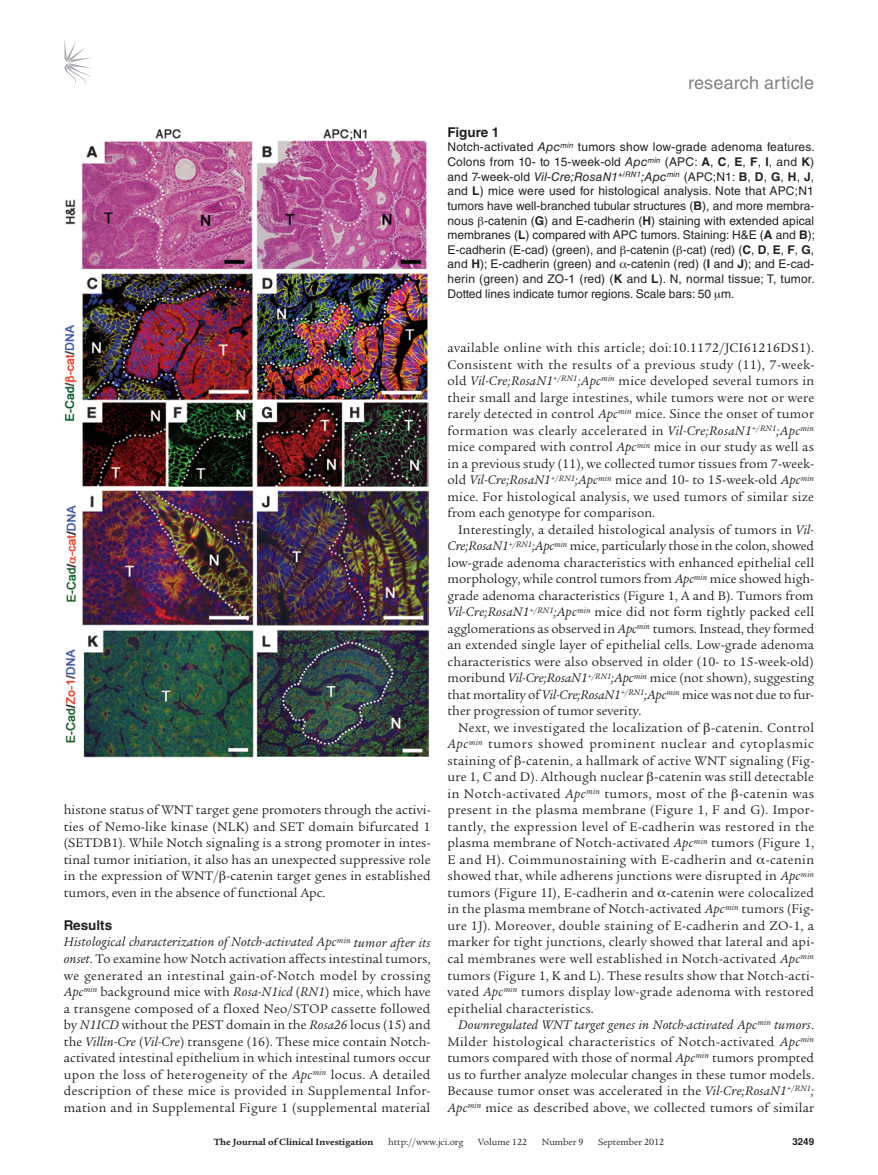
<style>
.page{position:relative;width:878px;height:1175px;background:#fff}
.page>*{position:absolute;margin:0;border:0;box-sizing:border-box;transform-origin:0 0}
.t1{font:18px "Helvetica LT Std";letter-spacing:.01em;color:#808285}
.t2{font:13.5px/16.5px "Legacy Serif Std";letter-spacing:.02em;color:#231f20;text-align:justify}
.t3{font:700 13.5px "Helvetica LT Std";color:#231f20}
.t4{font:12px/14.7px "Helvetica LT Std";color:#231f20;text-align:justify}
.t5{font:9.75px "Legacy Serif Std";color:#231f20}
.t6{font:700 9.75px "Legacy Serif Std";color:#231f20}
.t7{font:700 9.75px "Helvetica LT Std";color:#231f20}
.s1{font-style:italic}
.s2{font-weight:700}
</style>
<div class="page">
<svg style="left:64px;top:40px;width:27px;height:45px"></svg>
<img style="left:64px;top:129px;width:364px;height:629px">
<h1 class="t1" style="left:688px;top:73px;width:127px">research article</h1>
<p class="t3" style="left:447px;top:124px;width:53px">Figure 1</p>
<p class="t4" style="left:447px;top:140px;width:369px">Notch-activated <span class="s1">Apc</span><sup>min</sup> tumors show low-grade adenoma features.<br>Colons from 10- to 15-week-old <span class="s1">Apc</span><sup>min</sup> (APC: <span class="s2">A</span>, <span class="s2">C</span>, <span class="s2">E</span>, <span class="s2">F</span>, <span class="s2">I</span>, and <span class="s2">K</span>) and 7-week-old <span class="s1">Vil-Cre;RosaN1</span><sup>+/RN1</sup><span class="s1">;Apc</span><sup>min</sup> (APC;N1: <span class="s2">B</span>, <span class="s2">D</span>, <span class="s2">G</span>, <span class="s2">H</span>, <span class="s2">J</span>, and <span class="s2">L</span>) mice were used for histological analysis. Note that APC;N1 tumors have well-branched tubular structures (<span class="s2">B</span>), and more membra&shy;nous -catenin (<span class="s2">G</span>) and E-cadherin (<span class="s2">H</span>) staining with extended apical membranes (<span class="s2">L</span>) compared with APC tumors. Staining: H&amp;E (<span class="s2">A</span> and <span class="s2">B</span>); E-cadherin (E-cad) (green), and -catenin ( -cat) (red) (<span class="s2">C</span>, <span class="s2">D</span>, <span class="s2">E</span>, <span class="s2">F</span>, <span class="s2">G</span>, and <span class="s2">H</span>); E-cadherin (green) and -catenin (red) (<span class="s2">I</span> and <span class="s2">J</span>); and E-cad&shy;herin (green) and ZO-1 (red) (<span class="s2">K</span> and <span class="s2">L</span>). N, normal tissue; T, tumor.<br>Dotted lines indicate tumor regions. Scale bars: 50 m.</p>
<p class="t2" style="left:64px;top:802px;width:368px">histone status of WNT target gene promoters through the activi&shy;ties of Nemo-like kinase (NLK) and SET domain bifurcated 1 (SETDB1). While Notch signaling is a strong promoter in intes&shy;tinal tumor initiation, it also has an unexpected suppressive role in the expression of WNT/ -catenin target genes in established tumors, even in the absence of functional Apc.</p>
<p class="t3" style="left:64px;top:917px;width:50px">Results</p>
<p class="t2" style="left:64px;top:934px;width:368px"><span class="s1">Histological characterization of Notch-activated Apc</span><sup>min</sup> <span class="s1">tumor after its onset</span>. To examine how Notch activation affects intestinal tumors, we generated an intestinal gain-of-Notch model by crossing <span class="s1">Apc</span><sup>min</sup> background mice with <span class="s1">Rosa-N1icd</span> (<span class="s1">RN1</span>) mice, which have a transgene composed of a floxed Neo/STOP cassette followed by <span class="s1">N1ICD</span> without the PEST domain in the <span class="s1">Rosa26</span> locus (15) and the <span class="s1">Villin-Cre</span> (<span class="s1">Vil-Cre</span>) transgene (16). These mice contain Notch&shy;activated intestinal epithelium in which intestinal tumors occur upon the loss of heterogeneity of the <span class="s1">Apc</span><sup>min</sup> locus. A detailed description of these mice is provided in Supplemental Infor&shy;mation and in Supplemental Figure 1 (supplemental material</p>
<p class="t2" style="left:447px;top:340px;width:368px">available online with this article; doi:10.1172/JCI61216DS1).<br>Consistent with the results of a previous study (11), 7-week&shy;old <span class="s1">Vil-Cre;RosaN1</span><sup>+/RN1</sup><span class="s1">;Apc</span><sup>min</sup> mice developed several tumors in their small and large intestines, while tumors were not or were rarely detected in control <span class="s1">Apc</span><sup>min</sup> mice. Since the onset of tumor formation was clearly accelerated in <span class="s1">Vil-Cre;RosaN1</span><sup>+/RN1</sup><span class="s1">;Apc</span><sup>min </sup>mice compared with control <span class="s1">Apc</span><sup>min</sup> mice in our study as well as in a previous study (11), we collected tumor tissues from 7-week&shy;old <span class="s1">Vil-Cre;RosaN1</span><sup>+/RN1</sup><span class="s1">;Apc</span><sup>min</sup> mice and 10- to 15-week-old <span class="s1">Apc</span><sup>min </sup>mice. For histological analysis, we used tumors of similar size from each genotype for comparison.</p>
<p class="t2" style="left:447px;top:521px;width:368px;text-indent:11px">Interestingly, a detailed histological analysis of tumors in <span class="s1">Vil-Cre;RosaN1</span><sup>+/RN1</sup><span class="s1">;Apc</span><sup>min</sup> mice, particularly those in the colon, showed low-grade adenoma characteristics with enhanced epithelial cell morphology, while control tumors from <span class="s1">Apc</span><sup>min</sup> mice showed high&shy;grade adenoma characteristics (Figure 1, A and B). Tumors from <span class="s1">Vil-Cre;RosaN1</span><sup>+/RN1</sup><span class="s1">;Apc</span><sup>min</sup> mice did not form tightly packed cell agglomerations as observed in <span class="s1">Apc</span><sup>min</sup> tumors. Instead, they formed an extended single layer of epithelial cells. Low-grade adenoma characteristics were also observed in older (10- to 15-week-old) moribund <span class="s1">Vil-Cre;RosaN1</span><sup>+/RN1</sup><span class="s1">;Apc</span><sup>min</sup> mice (not shown), suggesting that mortality of <span class="s1">Vil-Cre;RosaN1</span><sup>+/RN1</sup><span class="s1">;Apc</span><sup>min</sup> mice was not due to fur&shy;ther progression of tumor severity.</p>
<p class="t2" style="left:447px;top:719px;width:368px;text-indent:11px">Next, we investigated the localization of -catenin. Control <span class="s1">Apc</span><sup>min</sup> tumors showed prominent nuclear and cytoplasmic staining of -catenin, a hallmark of active WNT signaling (Fig&shy;ure 1, C and D). Although nuclear -catenin was still detectable in Notch-activated <span class="s1">Apc</span><sup>min</sup> tumors, most of the -catenin was present in the plasma membrane (Figure 1, F and G). Impor&shy;tantly, the expression level of E-cadherin was restored in the plasma membrane of Notch-activated <span class="s1">Apc</span><sup>min</sup> tumors (Figure 1, E and H). Coimmunostaining with E-cadherin and -catenin showed that, while adherens junctions were disrupted in <span class="s1">Apc</span><sup>min </sup>tumors (Figure 1I), E-cadherin and -catenin were colocalized in the plasma membrane of Notch-activated <span class="s1">Apc</span><sup>min</sup> tumors (Fig&shy;ure 1J). Moreover, double staining of E-cadherin and ZO-1, a marker for tight junctions, clearly showed that lateral and api&shy;cal membranes were well established in Notch-activated <span class="s1">Apc</span><sup>min </sup>tumors (Figure 1, K and L). These results show that Notch-acti&shy;vated <span class="s1">Apc</span><sup>min</sup> tumors display low-grade adenoma with restored epithelial characteristics.</p>
<p class="t2" style="left:447px;top:1016px;width:368px;text-indent:11px"><span class="s1">Downregulated WNT target genes in Notch-activated Apc</span><sup>min</sup> <span class="s1">tumors</span>.<br>Milder histological characteristics of Notch-activated <span class="s1">Apc</span><sup>min </sup>tumors compared with those of normal <span class="s1">Apc</span><sup>min</sup> tumors prompted us to further analyze molecular changes in these tumor models.<br>Because tumor onset was accelerated in the <span class="s1">Vil-Cre;RosaN1</span><sup>+/RN1</sup><span class="s1">; Apc</span><sup>min</sup> mice as described above, we collected tumors of similar</p>
<p class="t6" style="left:214px;top:1135px;width:161px">The Journal of Clinical Investigation</p>
<p class="t5" style="left:388px;top:1136px;width:77px">http://www.jci.org</p>
<p class="t5" style="left:478px;top:1136px;width:50px">Volume 122</p>
<p class="t5" style="left:542px;top:1136px;width:43px">Number 9</p>
<p class="t5" style="left:598px;top:1136px;width:68px">September 2012</p>
<p class="t7" style="left:792px;top:1135px;width:23px">3249</p>
</div>
